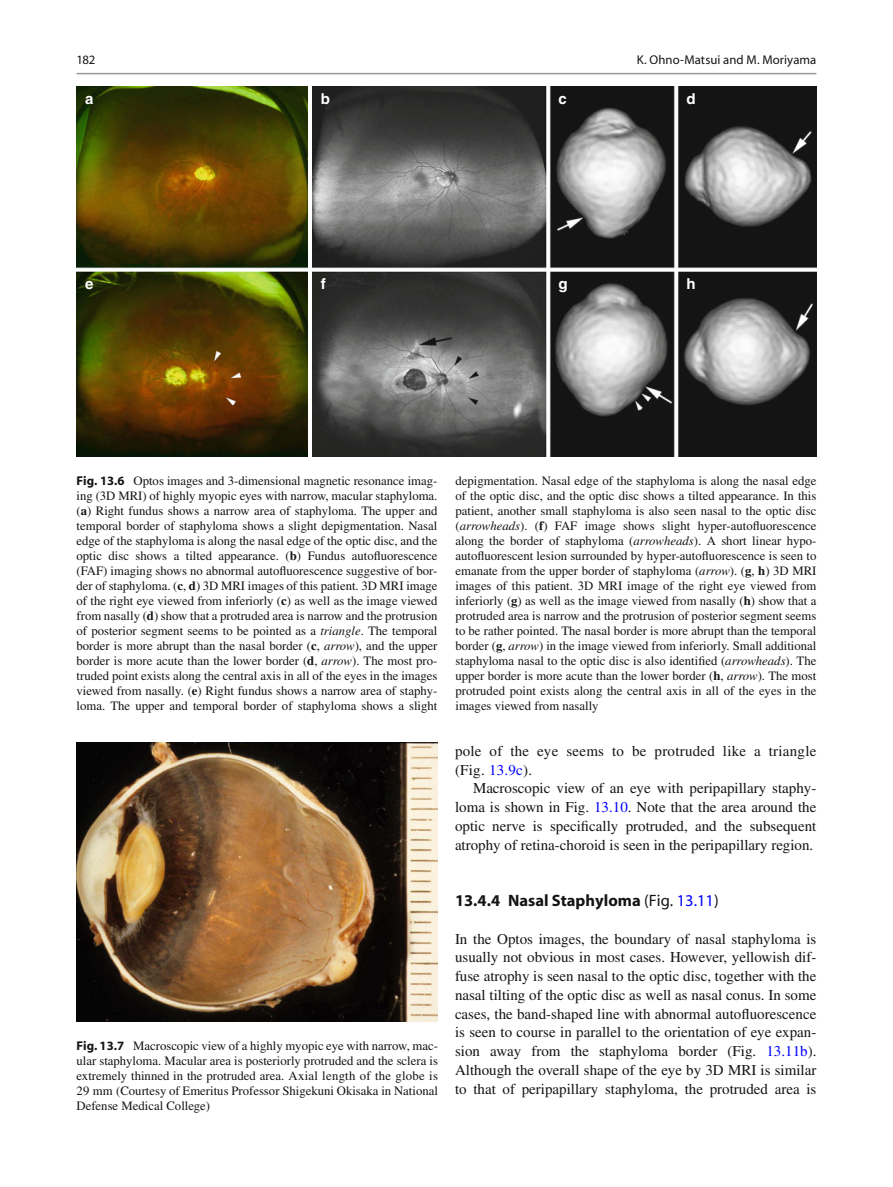
<style>
.page{position:relative;width:893px;height:1187px;background:#fff}
.page>*{position:absolute;margin:0;border:0;box-sizing:border-box;transform-origin:0 0}
.t1{font:700 16.5px "Myriad";color:#131413}
.t2{font:15px/18.8px "Times";color:#131413;text-align:justify}
.t3{font:700 15px "Helvetica";color:#fff}
.t4{font:12.75px/15px "Times";color:#131413;text-align:justify}
.t5{font:12.75px "Myriad";letter-spacing:.01em;color:#131413}
.s1{font-family:"Myriad";font-weight:700}
.s2{font-weight:700}
.s3{font-style:italic}
.s4{color:#00f}
.s5{font-weight:400}
.s6{font-weight:400;color:#00f}
</style>
<div class="page">
<img style="left:77px;top:87px;width:231px;height:369px">
<img style="left:312px;top:87px;width:504px;height:369px">
<img style="left:77px;top:742px;width:361px;height:279px">
<hr style="left:77px;top:73px;width:739px;height:1px;background:#989898">
<p class="t5" style="left:77px;top:55px;width:20px">182</p>
<p class="t5" style="left:637px;top:55px;width:181px">K. Ohno-Matsui and M. Moriyama</p>
<p class="t3" style="left:85px;top:93px;width:10px">a</p>
<p class="t3" style="left:321px;top:93px;width:11px">b</p>
<p class="t3" style="left:558px;top:93px;width:10px">c</p>
<p class="t3" style="left:686px;top:93px;width:11px">d</p>
<p class="t3" style="left:85px;top:278px;width:10px">e</p>
<p class="t3" style="left:321px;top:278px;width:6px">f</p>
<p class="t3" style="left:558px;top:278px;width:11px">g</p>
<p class="t3" style="left:686px;top:278px;width:11px">h</p>
<p class="t4" style="left:77px;top:474px;width:362px"><span class="s1">Fig. 13.6</span> Optos images and 3-dimensional magnetic resonance imag&shy;ing (3D MRI) of highly myopic eyes with narrow, macular staphyloma. ( <span class="s2">a</span> ) Right fundus shows a narrow area of staphyloma. The upper and temporal border of staphyloma shows a slight depigmentation. Nasal edge of the staphyloma is along the nasal edge of the optic disc, and the optic disc shows a tilted appearance. ( <span class="s2">b</span> ) Fundus autofluorescence (FAF) imaging shows no abnormal autofluorescence suggestive of bor&shy;der of staphyloma. ( <span class="s2">c</span> , <span class="s2">d</span> ) 3D MRI images of this patient. 3D MRI image of the right eye viewed from inferiorly ( <span class="s2">c</span> ) as well as the image viewed from nasally ( <span class="s2">d</span> ) show that a protruded area is narrow and the protrusion of posterior segment seems to be pointed as a <span class="s3">triangle</span> . The temporal border is more abrupt than the nasal border ( <span class="s2">c</span> , <span class="s3">arrow</span> ), and the upper border is more acute than the lower border ( <span class="s2">d</span> , <span class="s3">arrow</span> ). The most pro&shy;truded point exists along the central axis in all of the eyes in the images viewed from nasally. ( <span class="s2">e</span> ) Right fundus shows a narrow area of staphy&shy;loma. The upper and temporal border of staphyloma shows a slight</p>
<p class="t4" style="left:455px;top:474px;width:362px">depigmentation. Nasal edge of the staphyloma is along the nasal edge of the optic disc, and the optic disc shows a tilted appearance. In this patient, another small staphyloma is also seen nasal to the optic disc ( <span class="s3">arrowheads</span> ). ( <span class="s2">f</span> ) FAF image shows slight hyper-autofluorescence along the border of staphyloma ( <span class="s3">arrowheads</span> ). A short linear hypo&shy;autofluorescent lesion surrounded by hyper-autofluorescence is seen to emanate from the upper border of staphyloma ( <span class="s3">arrow</span> ). ( <span class="s2">g</span> , <span class="s2">h</span> ) 3D MRI images of this patient. 3D MRI image of the right eye viewed from inferiorly ( <span class="s2">g</span> ) as well as the image viewed from nasally ( <span class="s2">h</span> ) show that a protruded area is narrow and the protrusion of posterior segment seems to be rather pointed. The nasal border is more abrupt than the temporal border ( <span class="s2">g</span> , <span class="s3">arrow</span> ) in the image viewed from inferiorly. Small additional staphyloma nasal to the optic disc is also identified ( <span class="s3">arrowheads</span> ). The upper border is more acute than the lower border ( <span class="s2">h</span> , <span class="s3">arrow</span> ). The most protruded point exists along the central axis in all of the eyes in the images viewed from nasally</p>
<p class="t4" style="left:77px;top:1039px;width:363px"><span class="s1">Fig. 13.7</span> Macroscopic view of a highly myopic eye with narrow, mac&shy;ular staphyloma. Macular area is posteriorly protruded and the sclera is extremely thinned in the protruded area. Axial length of the globe is 29 mm (Courtesy of Emeritus Professor Shigekuni Okisaka in National Defense Medical College)</p>
<p class="t2" style="left:455px;top:743px;width:363px">pole of the eye seems to be protruded like a triangle (Fig. <span class="s4">13.9c</span> ).</p>
<p class="t2" style="left:455px;top:780px;width:363px;text-indent:18px">Macroscopic view of an eye with peripapillary staphy&shy;loma is shown in Fig. <span class="s4">13.10</span> . Note that the area around the optic nerve is specifically protruded, and the subsequent atrophy of retina-choroid is seen in the peripapillary region.</p>
<p class="t1" style="left:455px;top:894px;width:265px">13.4.4 Nasal Staphyloma <span class="s5">(Fig.</span> <span class="s6">13.11</span> <span class="s5">)</span></p>
<p class="t2" style="left:455px;top:930px;width:363px">In the Optos images, the boundary of nasal staphyloma is usually not obvious in most cases. However, yellowish dif&shy;fuse atrophy is seen nasal to the optic disc, together with the nasal tilting of the optic disc as well as nasal conus. In some cases, the band-shaped line with abnormal autofluorescence is seen to course in parallel to the orientation of eye expan&shy;sion away from the staphyloma border (Fig. <span class="s4">13.11b</span> ).<br>Although the overall shape of the eye by 3D MRI is similar to that of peripapillary staphyloma, the protruded area is</p>
</div>
